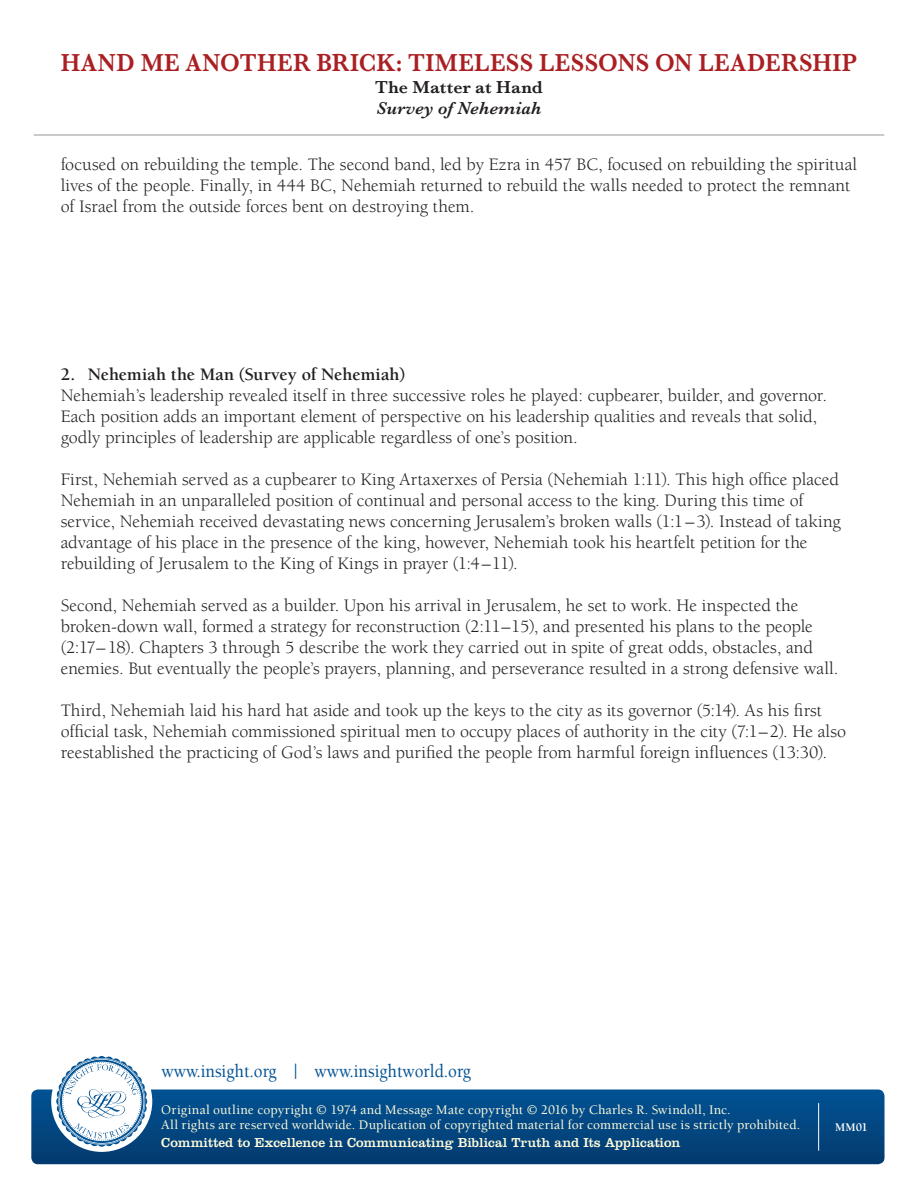
<style>
.page{position:relative;width:918px;height:1188px;background:#fff}
.page>*{position:absolute;margin:0;border:0;box-sizing:border-box;transform-origin:0 0}
.t1{font:600 25.5px "Baskerville";letter-spacing:.015em;color:#aa1f22;scale:.93 1}
.t2{font:500 18.9px "Berkeley";color:#005294;scale:.9 1}
.t3{font:18px/21px "Berkeley";color:#231f20}
.t4{font:700 18px "Berkeley";color:#231f20}
.t5{font:italic 600 18px "Baskerville";letter-spacing:.01em;color:#231f20}
.t6{font:600 18px "Baskerville";letter-spacing:.01em;color:#231f20}
.t7{font:500 13.5px/15px "Berkeley";letter-spacing:.01em;color:#fffcdc}
.t8{font:13.5px "Clarendon";letter-spacing:.005em;color:#fffcdc}
.t9{font:700 12px "Berkeley";color:#fff}
</style>
<div class="page">
<div style="left:31px;top:1090px;width:854px;height:74px;background:linear-gradient(to bottom,#015294,#043b6f);border-radius:7px"></div>
<div style="left:51px;top:1051px;width:101px;height:101px;background:#fff;border-radius:50%"></div>
<svg style="left:56px;top:1056px;width:91px;height:91px"></svg>
<hr style="left:818px;top:1103px;width:1px;height:48px;background:#fff">
<hr style="left:34px;top:135px;width:850px;height:1px;background:#939598">
<h1 class="t1" style="left:61px;top:45px;width:858px">HAND ME ANOTHER BRICK: TIMELESS LESSONS ON LEADERSHIP</h1>
<p class="t6" style="left:375px;top:74px;width:169px">The Matter at Hand</p>
<p class="t5" style="left:376px;top:96px;width:167px">Survey of Nehemiah</p>
<p class="t3" style="left:61px;top:154px;width:798px">focused on rebuilding the temple. The second band, led by Ezra in 457 BC, focused on rebuilding the spiritual lives of the people. Finally, in 444 BC, Nehemiah returned to rebuild the walls needed to protect the remnant of Israel from the outside forces bent on destroying them.</p>
<p class="t4" style="left:61px;top:365px;width:346px">2. Nehemiah the Man (Survey of Nehemiah)</p>
<p class="t3" style="left:61px;top:385px;width:768px">Nehemiah’s leadership revealed itself in three successive roles he played: cupbearer, builder, and governor.<br>Each position adds an important element of perspective on his leadership qualities and reveals that solid, godly principles of leadership are applicable regardless of one’s position.</p>
<p class="t3" style="left:61px;top:469px;width:782px">First, Nehemiah served as a cupbearer to King Artaxerxes of Persia (Nehemiah 1:11). This high office placed Nehemiah in an unparalleled position of continual and personal access to the king. During this time of service, Nehemiah received devastating news concerning Jerusalem’s broken walls (1:1–3). Instead of taking advantage of his place in the presence of the king, however, Nehemiah took his heartfelt petition for the rebuilding of Jerusalem to the King of Kings in prayer (1:4–11).</p>
<p class="t3" style="left:61px;top:595px;width:779px">Second, Nehemiah served as a builder. Upon his arrival in Jerusalem, he set to work. He inspected the broken-down wall, formed a strategy for reconstruction (2:11–15), and presented his plans to the people (2:17–18). Chapters 3 through 5 describe the work they carried out in spite of great odds, obstacles, and enemies. But eventually the people’s prayers, planning, and perseverance resulted in a strong defensive wall.</p>
<p class="t3" style="left:61px;top:700px;width:787px">Third, Nehemiah laid his hard hat aside and took up the keys to the city as its governor (5:14). As his first official task, Nehemiah commissioned spiritual men to occupy places of authority in the city (7:1–2). He also reestablished the practicing of God’s laws and purified the people from harmful foreign influences (13:30).</p>
<p class="t2" style="left:162px;top:1061px;width:345px">www.insight.org | www.insightworld.org</p>
<p class="t7" style="left:161px;top:1103px;width:641px">Original outline copyright © 1974 and Message Mate copyright © 2016 by Charles R. Swindoll, Inc.<br>All rights are reserved worldwide. Duplication of copyrighted material for commercial use is strictly prohibited.</p>
<p class="t8" style="left:161px;top:1135px;width:521px">Committed to Excellence in Communicating Biblical Truth and Its Application</p>
<p class="t9" style="left:835px;top:1121px;width:34px">MM01</p>
</div>
